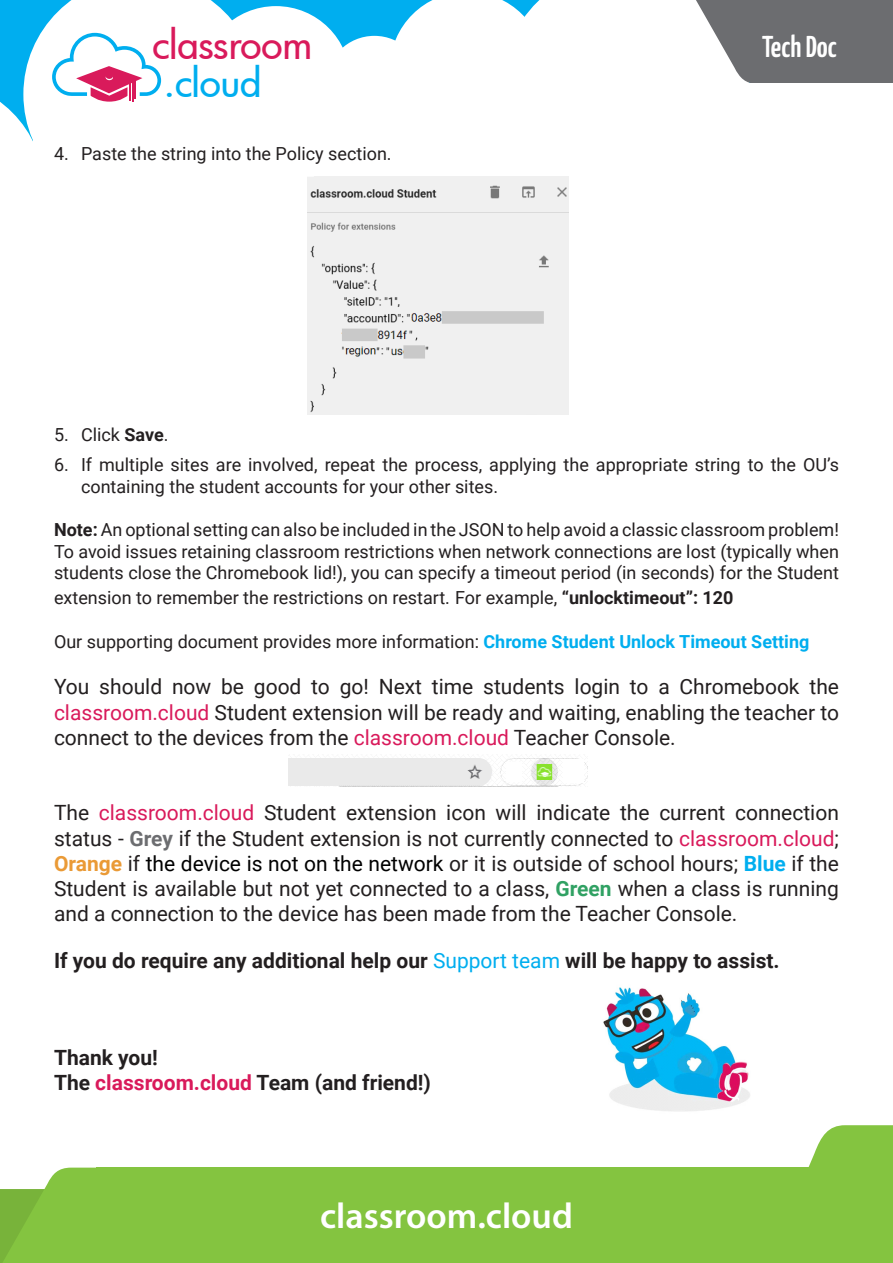
<style>
.page{position:relative;width:893px;height:1263px;background:#fff}
.page>*{position:absolute;margin:0;border:0;box-sizing:border-box;transform-origin:0 0}
.t1{font:38.85px "Futura Md";letter-spacing:-.005em;color:#d91a5b}
.t2{font:38.85px "Futura Md";letter-spacing:-.01em;color:#00aeef}
.t3{font:600 36px "Myriad Pro";color:#fff}
.t4{font:600 30px "Yanone Kaffeesatz";color:#fff}
.t5{font:21px/25.2px "Roboto";color:#231f20;text-align:justify}
.t6{font:700 21px "Roboto";color:#231f20}
.t7{font:18px/21.6px "Roboto";color:#231f20}
.s1{font-weight:700}
.s2{font-weight:700;color:#00aeef}
.s3{color:#d91a5b}
.s4{font-weight:700;color:#6c6d70}
.s5{font-weight:700;color:#ea9a36}
.s6{color:#000}
.s7{font-weight:700;color:#30a163}
.s8{font-weight:400;color:#00aeef}
</style>
<div class="page">
<div style="left:0;top:0;width:893px;height:234px;background:#00aeef"></div>
<div style="left:202px;top:6px;width:148px;height:147px;background:#fff;border-radius:50%"></div>
<div style="left:326px;top:36px;width:97px;height:96px;background:#fff;border-radius:50%"></div>
<svg style="left:390px;top:0;width:111px;height:83px"></svg>
<div style="left:501px;top:0;width:166px;height:83px;background:#fff"></div>
<svg style="left:24px;top:0;width:235px;height:83px;fill:#fff"></svg>
<svg style="left:667px;top:0;width:226px;height:83px;background:#8e8f91"></svg>
<svg style="left:808px;top:1125px;width:85px;height:42px;background:#94cb59"></svg>
<div style="left:96px;top:1167px;width:797px;height:96px;background:#84c440"></div>
<svg style="left:0;top:80px;width:44px;height:154px;background:#d6f2fc"></svg>
<div style="left:34px;top:83px;width:859px;height:216px;background:#fff"></div>
<svg style="left:52px;top:33px;width:109px;height:69px"></svg>
<svg style="left:0;top:1167px;width:96px;height:96px;background:#91c857"></svg>
<img style="left:603px;top:987px;width:147px;height:124px">
<img style="left:308px;top:176px;width:260px;height:239px">
<img style="left:288px;top:758px;width:300px;height:29px">
<h1 class="t1" style="left:153px;top:18px;width:161px">classroom</h1>
<h1 class="t2" style="left:164px;top:56px;width:100px">.cloud</h1>
<p class="t7" style="left:54px;top:142px;width:339px">4. Paste the string into the Policy section.</p>
<h3 class="t4" style="left:762px;top:25px;width:76px">Tech Doc</h3>
<p class="t7" style="left:54px;top:423px;width:116px">5. Click <span class="s1">Save</span>.</p>
<p class="t7" style="left:81px;top:453px;width:759px;text-indent:-27px">6. If multiple sites are involved, repeat the process, applying the appropriate string to the OU’s containing the student accounts for your other sites.</p>
<p class="t7" style="left:54px;top:518px;width:786px;text-align:justify"><span class="s1">Note:</span> An optional setting can also be included in the JSON to help avoid a classic classroom problem!<br>To avoid issues retaining classroom restrictions when network connections are lost (typically when students close the Chromebook lid!), you can specify a timeout period (in seconds) for the Student</p>
<p class="t7" style="left:54px;top:586px;width:681px">extension to remember the restrictions on restart. For example, <span class="s1">“unlocktimeout”: 120</span></p>
<p class="t7" style="left:54px;top:630px;width:757px">Our supporting document provides more information: <span class="s2">Chrome Student Unlock Timeout Setting</span></p>
<p class="t5" style="left:54px;top:673px;width:786px">You should now be good to go! Next time students login to a Chromebook the <span class="s3">classroom.cloud</span> Student extension will be ready and waiting, enabling the teacher to connect to the devices from the <span class="s3">classroom.cloud</span> Teacher Console.</p>
<p class="t5" style="left:54px;top:799px;width:786px">The <span class="s3">classroom.cloud</span> Student extension icon will indicate the current connection status - <span class="s4">Grey</span> if the Student extension is not currently connected to <span class="s3">classroom.cloud</span>; <span class="s5">Orange</span> if <span class="s6">the device is not on the network</span> or it is outside of school hours; <span class="s2">Blue</span> if the Student is available but not yet connected to a class, <span class="s7">Green</span> when a class is running and a connection to the device has been made from the Teacher Console.</p>
<p class="t6" style="left:54px;top:946px;width:727px">If you do require any additional help our <span class="s8">Support team</span> will be happy to assist.</p>
<p class="t6" style="left:54px;top:1043px;width:105px">Thank you!</p>
<p class="t6" style="left:54px;top:1068px;width:378px">The <span class="s3">classroom.cloud</span> Team (and friend!)</p>
<h2 class="t3" style="left:320px;top:1193px;width:254px">classroom.cloud</h2>
</div>
